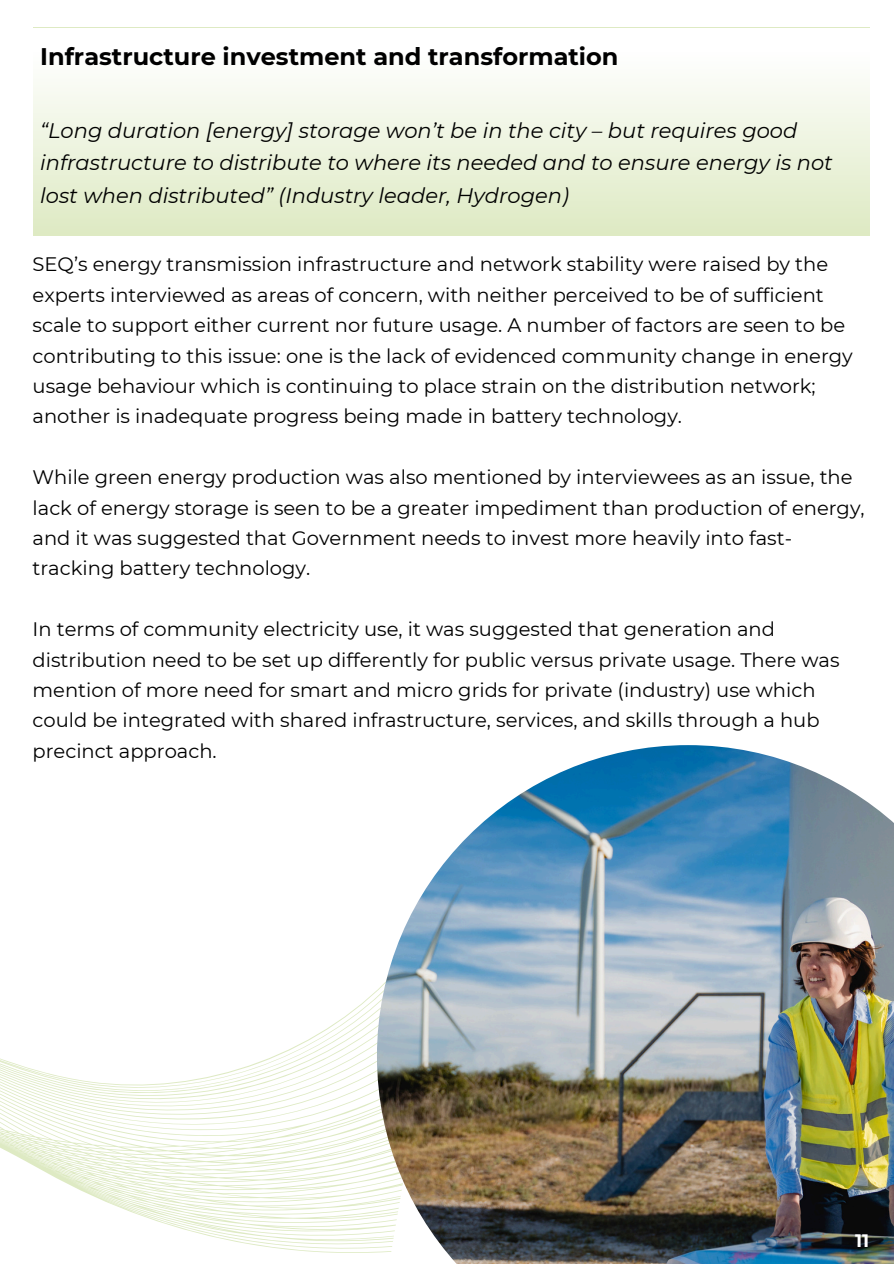
<style>
.page{position:relative;width:894px;height:1264px;background:#fff}
.page>*{position:absolute;margin:0;border:0;box-sizing:border-box;transform-origin:0 0}
.t1{font:700 24px "Montserrat";color:#000}
.t2{font:italic 21px/32.7px "Montserrat";color:#000}
.t3{font:19.5px/30.3px "Montserrat";color:#000}
.t4{font:700 18px "Montserrat";color:#fff}
</style>
<div class="page">
<div style="left:33px;top:28px;width:836px;height:207px;background:linear-gradient(to bottom,#fff,#deeac3)"></div>
<svg style="left:0;top:990px;width:377px;height:263px"></svg>
<img style="left:377px;top:745px;width:516px;height:518px">
<p class="t1" style="left:40px;top:39px;width:579px">Infrastructure investment and transformation</p>
<p class="t2" style="left:40px;top:113px;width:793px">“Long duration [energy] storage won’t be in the city – but requires good infrastructure to distribute to where its needed and to ensure energy is not lost when distributed” (Industry leader, Hydrogen)</p>
<p class="t3" style="left:33px;top:249px;width:821px">SEQ’s energy transmission infrastructure and network stability were raised by the experts interviewed as areas of concern, with neither perceived to be of sufficient scale to support either current nor future usage. A number of factors are seen to be contributing to this issue: one is the lack of evidenced community change in energy usage behaviour which is continuing to place strain on the distribution network; another is inadequate progress being made in battery technology.</p>
<p class="t3" style="left:33px;top:461px;width:833px">While green energy production was also mentioned by interviewees as an issue, the lack of energy storage is seen to be a greater impediment than production of energy, and it was suggested that Government needs to invest more heavily into fast&shy;tracking battery technology.</p>
<p class="t3" style="left:33px;top:613px;width:808px">In terms of community electricity use, it was suggested that generation and distribution need to be set up differently for public versus private usage. There was mention of more need for smart and micro grids for private (industry) use which could be integrated with shared infrastructure, services, and skills through a hub precinct approach.</p>
<p class="t4" style="left:855px;top:1227px;width:16px">11</p>
</div>
